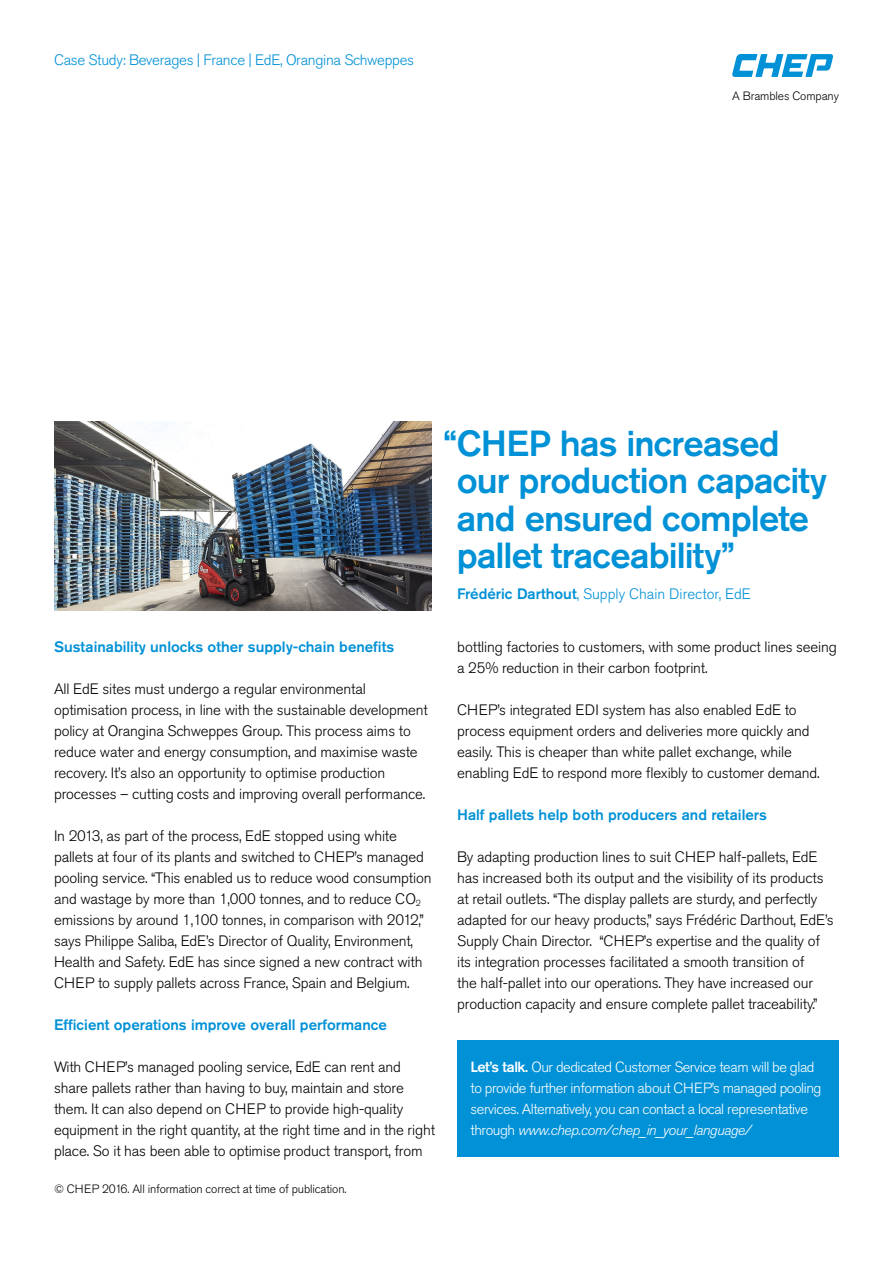
<style>
.page{position:relative;width:893px;height:1263px;background:#fff}
.page>*{position:absolute;margin:0;border:0;box-sizing:border-box;transform-origin:0 0}
.Body_Copy{font:500 36px/37.5px "Akzidenz Grotesk Pro";letter-spacing:-.025em;color:#0091d6}
.Body_Copy-2{font:300 15px/21px "Akzidenz Grotesk Pro";letter-spacing:-.01em;color:#000001}
.Subhead{font:300 15px/21px "Akzidenz Grotesk Pro";letter-spacing:-.01em;color:#000001}
.Subhead-2{font:500 15px "Akzidenz Grotesk Pro";color:#0091d6}
.Body_Copy-3{font:300 15px "Akzidenz Grotesk Pro";letter-spacing:-.02em;color:#0091d6}
.Body_Copy-4{font:300 15px "Akzidenz Grotesk Pro";color:#0091d6}
.Body_Copy-5{font:300 14.7px/21px "Akzidenz Grotesk Pro";letter-spacing:-.03em;color:#fff}
.Caption_Light{font:300 12px "Akzidenz Grotesk Pro";letter-spacing:-.01em;color:#000001}
.s1{font-weight:500}
.s2{font-style:italic}
</style>
<div class="page">
<svg style="left:732px;top:54px;width:101px;height:23px"></svg>
<img style="left:54px;top:421px;width:377px;height:189px">
<div style="left:457px;top:1040px;width:382px;height:116px;background:#0091d6"></div>
<p class="Body_Copy-3" style="left:54px;top:50px;width:362px">Case Study: Beverages | France | EdE, Orangina Schweppes</p>
<p class="Caption_Light" style="left:732px;top:88px;width:108px">A Brambles Company</p>
<p class="Body_Copy" style="left:457px;top:424px;width:372px;text-indent:-13px">“CHEP has increased our production capacity and ensured complete pallet traceability”</p>
<p class="Body_Copy-4" style="left:457px;top:584px;width:295px"><span class="s1">Frédéric Darthout</span>, Supply Chain Director, EdE</p>
<p class="Subhead-2" style="left:54px;top:637px;width:342px">Sustainability unlocks other supply-chain benefits</p>
<p class="Subhead" style="left:54px;top:678px;width:375px">All EdE sites must undergo a regular environmental optimisation process, in line with the sustainable development policy at Orangina Schweppes Group. This process aims to reduce water and energy consumption, and maximise waste recovery. It’s also an opportunity to optimise production processes – cutting costs and improving overall performance.</p>
<p class="Subhead" style="left:54px;top:825px;width:379px">In 2013, as part of the process, EdE stopped using white pallets at four of its plants and switched to CHEP’s managed pooling service. “This enabled us to reduce wood consumption and wastage by more than 1,000 tonnes, and to reduce CO<sub>2 </sub>emissions by around 1,100 tonnes, in comparison with 2012,” says Philippe Saliba, EdE’s Director of Quality, Environment, Health and Safety. EdE has since signed a new contract with CHEP to supply pallets across France, Spain and Belgium.</p>
<p class="Subhead-2" style="left:54px;top:1015px;width:335px">Efficient operations improve overall performance</p>
<p class="Body_Copy-2" style="left:54px;top:1056px;width:383px">With CHEP’s managed pooling service, EdE can rent and share pallets rather than having to buy, maintain and store them. It can also depend on CHEP to provide high-quality equipment in the right quantity, at the right time and in the right place. So it has been able to optimise product transport, from</p>
<p class="Caption_Light" style="left:54px;top:1181px;width:294px">© CHEP 2016. All information correct at time of publication.</p>
<p class="Body_Copy-2" style="left:457px;top:636px;width:381px">bottling factories to customers, with some product lines seeing a 25% reduction in their carbon footprint.</p>
<p class="Body_Copy-2" style="left:457px;top:699px;width:364px">CHEP’s integrated EDI system has also enabled EdE to process equipment orders and deliveries more quickly and easily. This is cheaper than white pallet exchange, while enabling EdE to respond more flexibly to customer demand.</p>
<p class="Subhead-2" style="left:457px;top:805px;width:311px">Half pallets help both producers and retailers</p>
<p class="Body_Copy-2" style="left:457px;top:846px;width:378px">By adapting production lines to suit CHEP half-pallets, EdE has increased both its output and the visibility of its products at retail outlets. “The display pallets are sturdy, and perfectly adapted for our heavy products,” says Frédéric Darthout, EdE’s Supply Chain Director. “CHEP’s expertise and the quality of its integration processes facilitated a smooth transition of<br>the half-pallet into our operations. They have increased our production capacity and ensure complete pallet traceability.”</p>
<p class="Body_Copy-5" style="left:471px;top:1056px;width:352px"><span class="s1">Let’s talk.</span> Our dedicated Customer Service team will be glad to provide further information about CHEP’s managed pooling services. Alternatively, you can contact a local representative through <span class="s2">www.chep.com/chep_in_your_language/</span></p>
</div>
